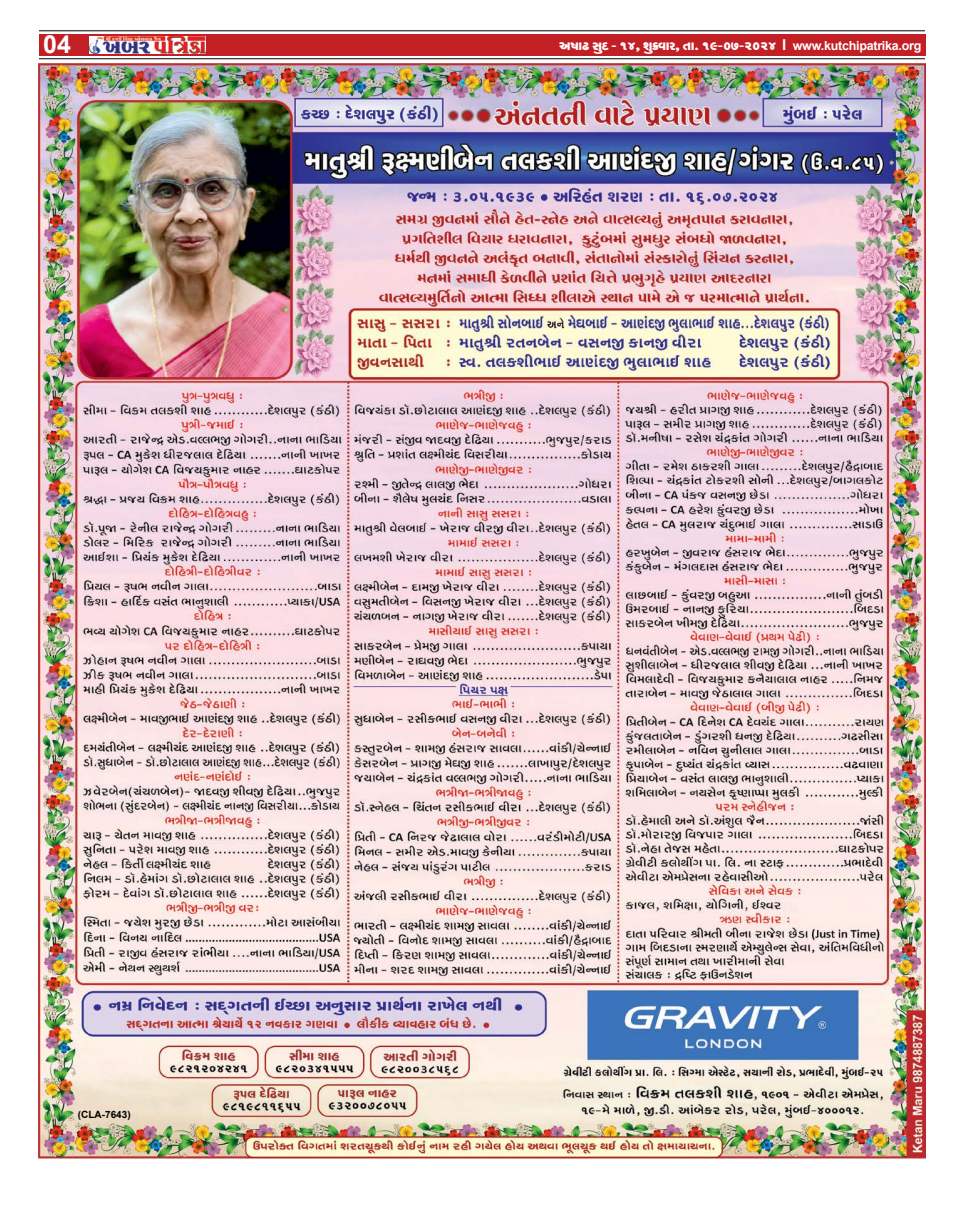
<style>
.page{position:relative;width:964px;height:1205px;background:#fff}
.page>*{position:absolute;margin:0;border:0;box-sizing:border-box;transform-origin:0 0}
.t1{font:700 25px "Arial";color:#fff}
.t2{font:15px "SHREE GUJ7";letter-spacing:-.02em;color:#fff}
.t3{font:700 10px "Arial";color:#000}
.s1{font-family:"Arial";font-weight:700}
.s2{font-family:"Arial";font-weight:700;font-size:12.5px}
</style>
<div class="page">
<div style="left:40px;top:34px;width:172px;height:21px;background:#c22025"></div>
<div style="left:212px;top:34px;width:713px;height:21px;background:#c22025"></div>
<hr style="left:39px;top:58px;width:886px;height:1px;background:#000">
<hr style="left:39px;top:30px;width:886px;height:1px;background:#000">
<img style="left:90px;top:36px;width:116px;height:17px">
<img style="left:39px;top:64px;width:886px;height:1095px">
<h1 class="t1" style="left:43px;top:27px;width:29px">04</h1>
<p class="t2" style="left:559px;top:38px;width:364px">AjpY$ kyv$ - 14, iy¾$hpf, sp. 19-07-2024 <span class="s1">I</span> <span class="s2">www.kutchipatrika.org</span></p>
<p class="t3" style="left:78px;top:1108px;width:54px">(CLA-7643)</p>
</div>
